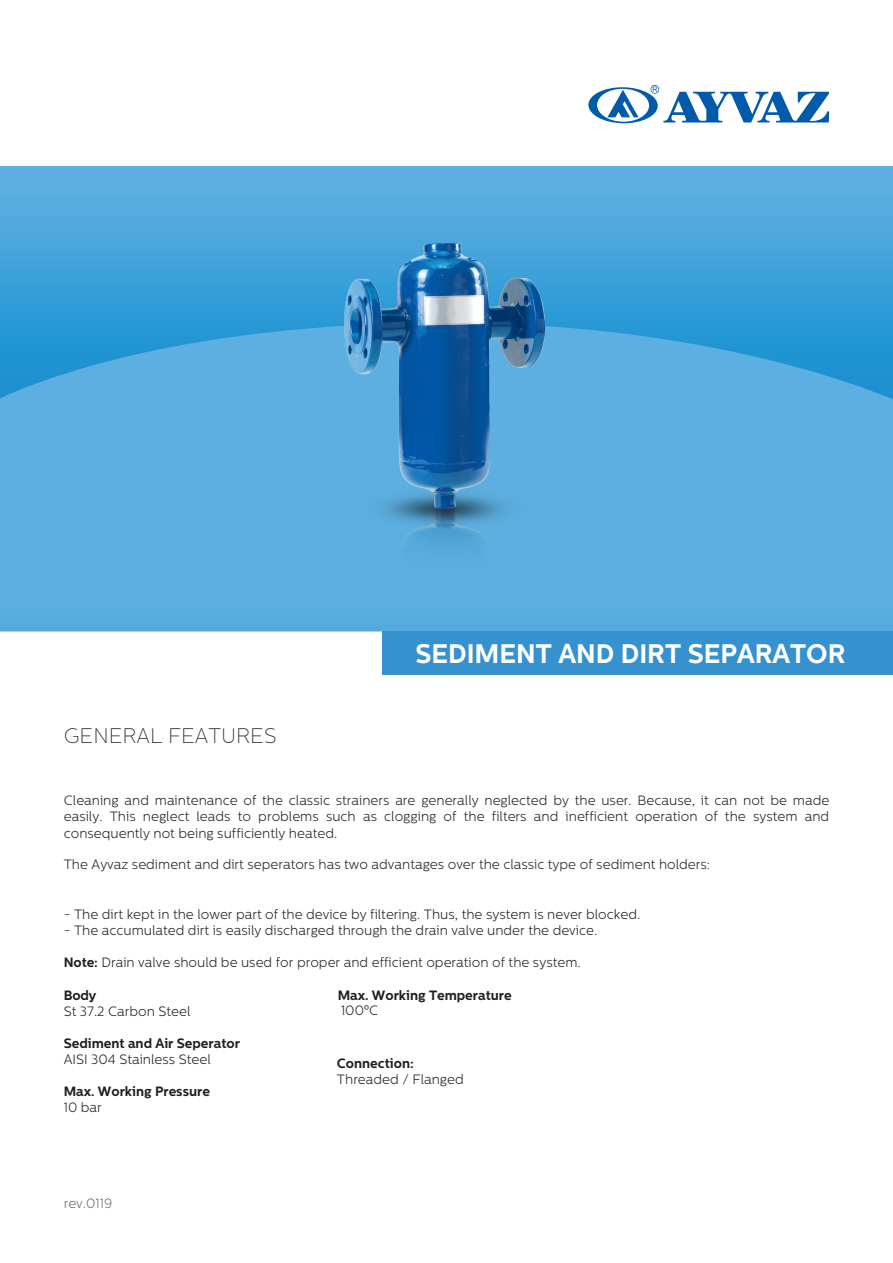
<style>
.page{position:relative;width:893px;height:1263px;background:#fff}
.page>*{position:absolute;margin:0;border:0;box-sizing:border-box;transform-origin:0 0}
.t1{font:700 26.85px "Centrale Sans";color:#fff}
.t2{font:100 21px "Centrale Sans";color:#231f20}
.t3{font:300 13.5px/16.5px "Centrale Sans";color:#231f20}
.t4{font:700 13.5px/16.2px "Centrale Sans";color:#231f20}
.t5{font:300 13.5px "Centrale Sans";color:#6c6d70}
.s1{font-weight:700}
.s2{font-weight:300}
.s3{font-family:"Century Gothic";font-weight:400}
</style>
<div class="page">
<svg style="left:0;top:166px;width:893px;height:157px"></svg>
<svg style="left:0;top:323px;width:893px;height:308px"></svg>
<div style="left:383px;top:631px;width:510px;height:43px;background:#3692cf"></div>
<svg style="left:588px;top:85px;width:241px;height:39px"></svg>
<img style="left:345px;top:243px;width:200px;height:345px">
<p class="t2" style="left:64px;top:724px;width:214px">GENERAL FEATURES</p>
<p class="t1" style="left:415px;top:637px;width:431px">SEDIMENT AND DIRT SEPARATOR</p>
<p class="t3" style="left:64px;top:791px;width:767px;text-align:justify">Cleaning and maintenance of the classic strainers are generally neglected by the user. Because, it can not be made easily. This neglect leads to problems such as clogging of the filters and inefficient operation of the system and consequently not being sufficiently heated.</p>
<p class="t3" style="left:64px;top:856px;width:648px">The Ayvaz sediment and dirt seperators has two advantages over the classic type of sediment holders:</p>
<p class="t3" style="left:64px;top:905px;width:578px">- The dirt kept in the lower part of the device by filtering. Thus, the system is never blocked.</p>
<p class="t3" style="left:64px;top:922px;width:535px">- The accumulated dirt is easily discharged through the drain valve under the device.</p>
<p class="t3" style="left:64px;top:954px;width:518px"><span class="s1">Note:</span> Drain valve should be used for proper and efficient operation of the system.</p>
<p class="t3" style="left:64px;top:987px;width:128px"><span class="s1">Body<br></span>St 37.2 Carbon Steel</p>
<p class="t4" style="left:64px;top:1035px;width:178px">Sediment and Air Seperator<br><span class="s2">AISI 304 Stainless Steel</span></p>
<p class="t4" style="left:64px;top:1083px;width:148px;line-height:15.8px">Max. Working Pressure<br><span class="s2">10 bar</span></p>
<p class="t4" style="left:338px;top:987px;width:176px">Max. Working Temperature<br><span class="s2">100</span><span class="s3">º</span><span class="s2">C</span></p>
<p class="t4" style="left:337px;top:1055px;width:78px">Connection:</p>
<p class="t3" style="left:337px;top:1071px;width:128px">Threaded / Flanged</p>
<p class="t5" style="left:64px;top:1195px;width:50px">rev.0119</p>
</div>
